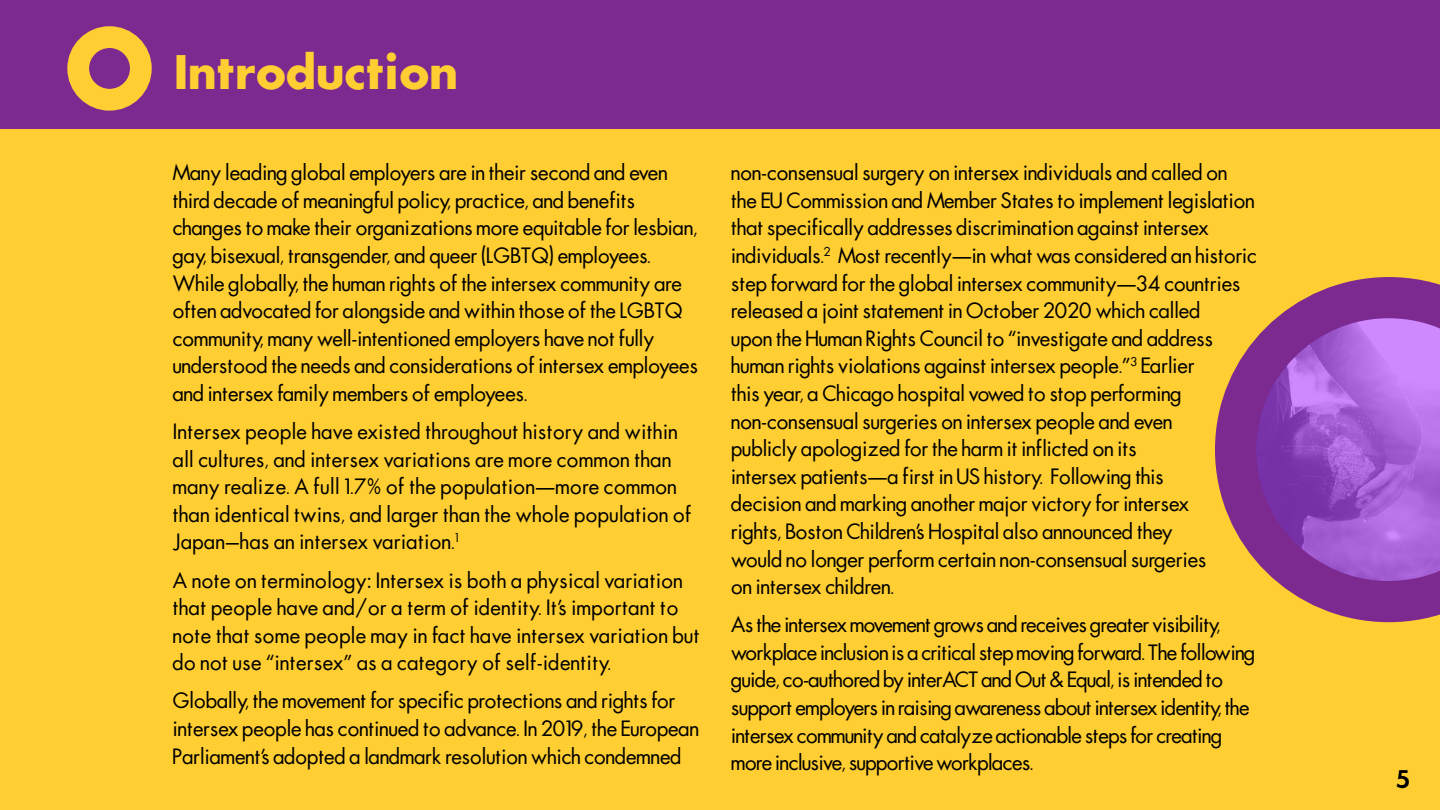
<style>
.page{position:relative;width:1440px;height:810px;background:#fff}
.page>*{position:absolute;margin:0;border:0;box-sizing:border-box;transform-origin:0 0}
.t1{font:700 45px "Futura";letter-spacing:-.03em;color:#ffce32}
.t2{font:600 22.5px "Futura";color:#000}
.t3{font:21px/27.6px "Futura";letter-spacing:-.02em;color:#000}
.t4{font:21px/27.6px "Futura";color:#000}
.t5{font:21px/27.6px "Futura";letter-spacing:-.04em;color:#000}
</style>
<div class="page">
<div style="left:0;top:129px;width:1440px;height:681px;background:#ffce32"></div>
<div style="left:0;top:0;width:1440px;height:129px;background:#7c2a90"></div>
<div style="left:67px;top:26px;width:85px;height:85px;border:22px solid #ffce32;border-radius:50%"></div>
<svg style="left:1215px;top:277px;width:225px;height:345px"></svg>
<h1 class="t1" style="left:172px;top:41px;width:287px">Introduction</h1>
<p class="t3" style="left:172px;top:159px;width:527px">Many leading global employers are in their second and even third decade of meaningful policy, practice, and benefits changes to make their organizations more equitable for lesbian, gay, bisexual, transgender, and queer (LGBTQ) employees.<br>While globally, the human rights of the intersex community are often advocated for alongside and within those of the LGBTQ community, many well-intentioned employers have not fully understood the needs and considerations of intersex employees and intersex family members of employees.</p>
<p class="t4" style="left:172px;top:417px;width:521px">Intersex people have existed throughout history and within all cultures, and intersex variations are more common than many realize. A full 1.7% of the population—more common than identical twins, and larger than the whole population of Japan–has an intersex variation.<sup>1</sup></p>
<p class="t4" style="left:172px;top:566px;width:529px">A note on terminology: Intersex is both a physical variation that people have and/or a term of identity. It’s important to note that some people may in fact have intersex variation but do not use “intersex” as a category of self-identity.</p>
<p class="t3" style="left:172px;top:687px;width:528px">Globally, the movement for specific protections and rights for intersex people has continued to advance. In 2019, the European<br>Parliament’s adopted a landmark resolution which condemned</p>
<p class="t3" style="left:731px;top:159px;width:528px">non-consensual surgery on intersex individuals and called on the EU Commission and Member States to implement legislation that specifically addresses discrimination against intersex individuals.<sup>2</sup> Most recently—in what was considered an historic step forward for the global intersex community—34 countries released a joint statement in October 2020 which called<br>upon the Human Rights Council to “investigate and address human rights violations against intersex people.”<sup>3</sup> Earlier<br>this year, a Chicago hospital vowed to stop performing non-consensual surgeries on intersex people and even<br>publicly apologized for the harm it inflicted on its<br>intersex patients—a first in US history. Following this<br>decision and marking another major victory for intersex<br>rights, Boston Children’s Hospital also announced they<br>would no longer perform certain non-consensual surgeries<br>on intersex children.</p>
<p class="t5" style="left:731px;top:611px;width:526px">As the intersex movement grows and receives greater visibility, workplace inclusion is a critical step moving forward. The following guide, co-authored by interACT and Out &amp; Equal, is intended to support employers in raising awareness about intersex identity, the intersex community and catalyze actionable steps for creating more inclusive, supportive workplaces.</p>
<p class="t2" style="left:1396px;top:764px;width:16px">5</p>
</div>
